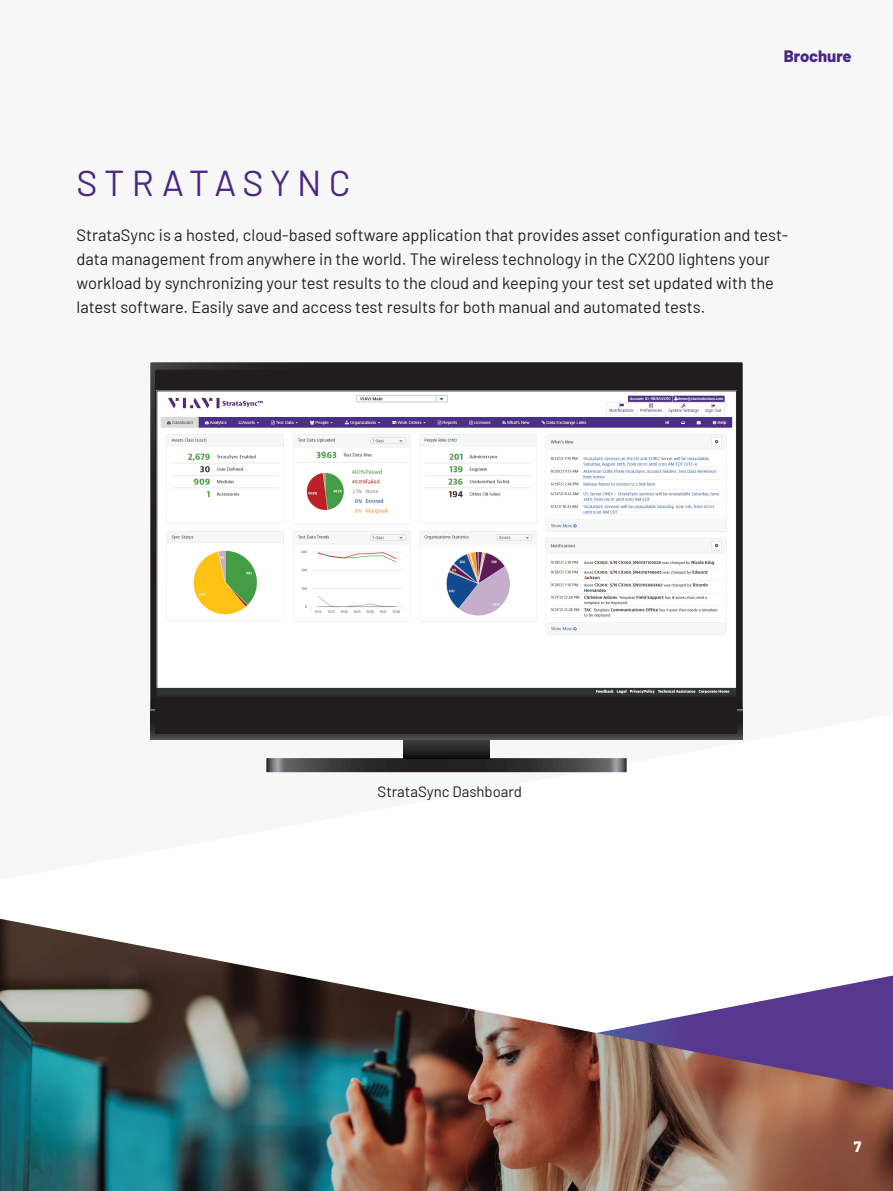
<style>
.page{position:relative;width:893px;height:1191px;background:#fff}
.page>*{position:absolute;margin:0;border:0;box-sizing:border-box;transform-origin:0 0}
.S-H1_Title{font:36px "Barlow";letter-spacing:.185em;color:#4a2785}
.Body_Copy{font:16.5px/24px "Barlow";color:#231f20}
.Body_Copy-2{font:800 16.5px "Barlow";color:#4a2785}
.t1{font:15px "Barlow";color:#231f20}
.t2{font:800 15px "Barlow";color:#fff}
</style>
<div class="page">
<img style="left:1px;top:1062px;width:892px;height:129px">
<svg style="left:0;top:1062px;width:1px;height:129px"></svg>
<svg style="left:0;top:739px;width:893px;height:323px"></svg>
<svg style="left:150px;top:362px;width:593px;height:338px;background:#2c292a"></svg>
<svg style="left:266px;top:758px;width:361px;height:14px;background:#3d3b3d"></svg>
<svg style="left:403px;top:739px;width:87px;height:19px;background:#29292a"></svg>
<svg style="left:150px;top:712px;width:593px;height:27px;background:#3e3d3e"></svg>
<div style="left:150px;top:700px;width:593px;height:9px;background:#1d1a1b"></div>
<svg style="left:150px;top:709px;width:593px;height:3px"></svg>
<div style="left:156px;top:370px;width:581px;height:363px;background:#201d1e"></div>
<img style="left:159px;top:393px;width:576px;height:301px">
<p class="Body_Copy-2" style="left:784px;top:44px;width:69px">Brochure</p>
<p class="S-H1_Title" style="left:77px;top:156px;width:276px">STRATASYNC</p>
<p class="Body_Copy" style="left:77px;top:221px;width:713px">StrataSync is a hosted, cloud-based software application that provides asset configuration and test&shy;data management from anywhere in the world. The wireless technology in the CX200 lightens your workload by synchronizing your test results to the cloud and keeping your test set updated with the latest software. Easily save and access test results for both manual and automated tests.</p>
<p class="t1" style="left:378px;top:781px;width:146px">StrataSync Dashboard</p>
<p class="t2" style="left:854px;top:1135px;width:9px">7</p>
</div>
